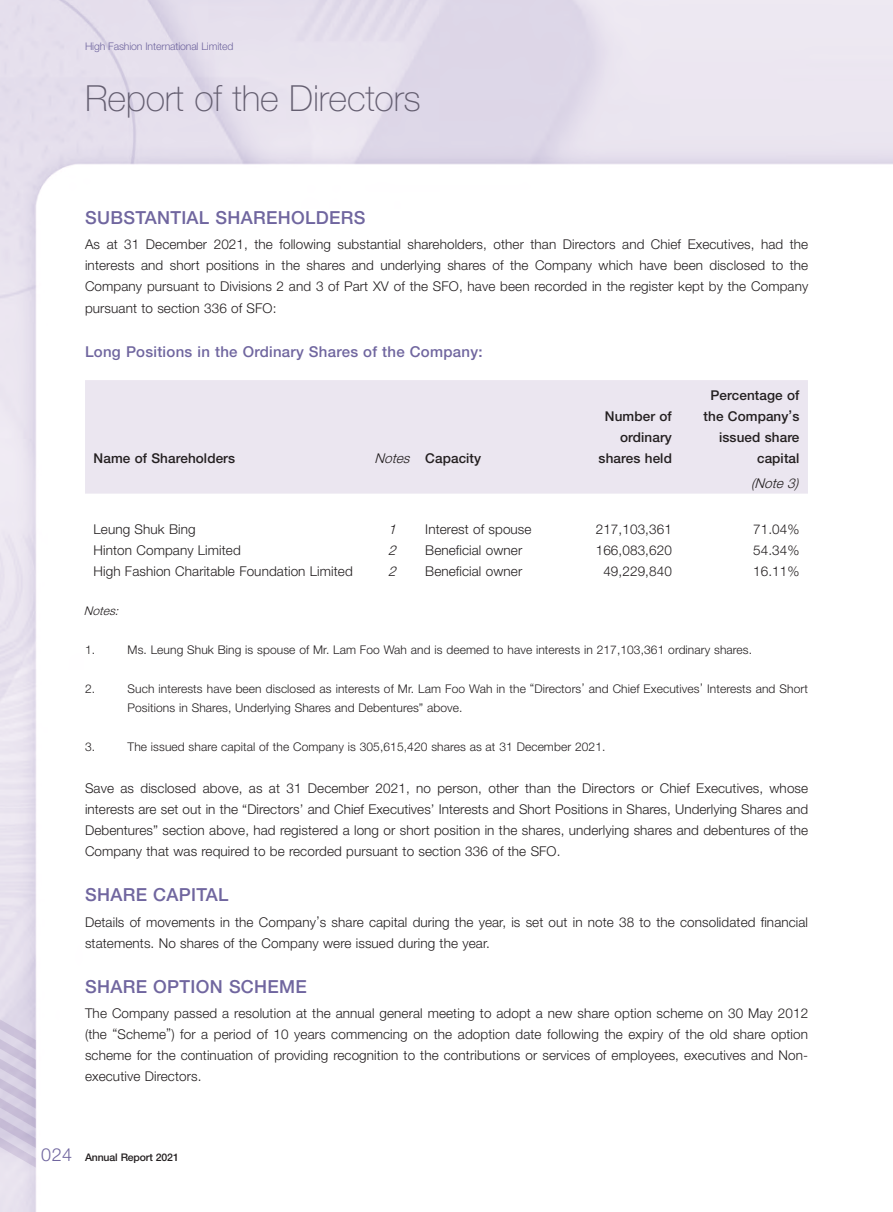
<style>
.page{position:relative;width:893px;height:1212px;background:#fff}
.page>*{position:absolute;margin:0;border:0;box-sizing:border-box;transform-origin:0 0}
.t1{font:100 36px "Helvetica Neue LT Std";letter-spacing:-.005em;color:#645e70}
.Heading_1{font:500 18px "Helvetica Neue LT Std";letter-spacing:.02em;color:#70669f}
.Heading_2{font:500 15px "Helvetica Neue LT Std";letter-spacing:.02em;color:#70669f}
.Body_Text{font:300 13.5px/21px "Helvetica Neue LT Std";letter-spacing:.01em;color:#231f20;text-align:justify}
.Body_Text-2{font:500 13.5px "Helvetica Neue LT Std";letter-spacing:.01em;color:#231f20}
.Body_Text-3{font:italic 300 13.5px "Helvetica Neue LT Std";color:#231f20}
.Notes{font:300 12px/19.5px "Helvetica Neue LT Std";letter-spacing:.01em;color:#231f20}
.Notes-2{font:italic 300 12px "Helvetica Neue LT Std";color:#231f20}
.t2{font:300 10.5px "Helvetica Neue LT Std";letter-spacing:-.015em;color:#70669f}
.t3{font:500 10.5px "Helvetica Neue LT Std";letter-spacing:-.015em;color:#231f20}
.s1{font-weight:300;font-size:18px;color:#70669f}
</style>
<div class="page">
<img style="left:0;top:0;width:893px;height:1212px">
<svg style="left:0;top:998px;width:36px;height:170px;background:#d3cbdf"></svg>
<div style="left:85px;top:380px;width:723px;height:114px;background:#ebe6f0"></div>
<p class="t2" style="left:85px;top:40px;width:150px">High Fashion International Limited</p>
<h1 class="t1" style="left:85px;top:78px;width:337px">Report of the Directors</h1>
<p class="Heading_1" style="left:85px;top:207px;width:282px">SUBSTANTIAL SHAREHOLDERS</p>
<p class="Body_Text" style="left:85px;top:234px;width:725px">As at 31 December 2021, the following substantial shareholders, other than Directors and Chief Executives, had the interests and short positions in the shares and underlying shares of the Company which have been disclosed to the Company pursuant to Divisions 2 and 3 of Part XV of the SFO, have been recorded in the register kept by the Company pursuant to section 336 of SFO:</p>
<p class="Heading_2" style="left:85px;top:343px;width:399px">Long Positions in the Ordinary Shares of the Company:</p>
<p class="Body_Text-2" style="left:94px;top:450px;width:143px">Name of Shareholders</p>
<p class="Body_Text-3" style="left:374px;top:449px;width:41px">Notes</p>
<p class="Body_Text-2" style="left:425px;top:450px;width:58px">Capacity</p>
<p class="Body_Text-2" style="left:605px;top:408px;width:69px">Number of</p>
<p class="Body_Text-2" style="left:620px;top:429px;width:53px">ordinary</p>
<p class="Body_Text-2" style="left:599px;top:450px;width:75px">shares held</p>
<p class="Body_Text-2" style="left:710px;top:387px;width:90px">Percentage of</p>
<p class="Body_Text-2" style="left:703px;top:408px;width:97px">the Company’s</p>
<p class="Body_Text-2" style="left:719px;top:429px;width:82px">issued share</p>
<p class="Body_Text-2" style="left:757px;top:450px;width:44px">capital</p>
<p class="Body_Text-3" style="left:751px;top:475px;width:49px">(Note3)</p>
<p class="Body_Text" style="left:94px;top:518px;width:104px">Leung Shuk Bing</p>
<p class="Body_Text-3" style="left:388px;top:521px;width:13px">1</p>
<p class="Body_Text" style="left:425px;top:518px;width:108px">Interest of spouse</p>
<p class="Body_Text" style="left:596px;top:518px;width:78px">217,103,361</p>
<p class="Body_Text" style="left:753px;top:518px;width:48px">71.04%</p>
<p class="Body_Text" style="left:94px;top:539px;width:149px">Hinton Company Limited</p>
<p class="Body_Text-3" style="left:388px;top:542px;width:13px">2</p>
<p class="Body_Text" style="left:425px;top:539px;width:99px">Beneficial owner</p>
<p class="Body_Text" style="left:596px;top:539px;width:78px">166,083,620</p>
<p class="Body_Text" style="left:753px;top:539px;width:48px">54.34%</p>
<p class="Body_Text" style="left:94px;top:560px;width:261px">High Fashion Charitable Foundation Limited</p>
<p class="Body_Text-3" style="left:388px;top:563px;width:13px">2</p>
<p class="Body_Text" style="left:425px;top:560px;width:99px">Beneficial owner</p>
<p class="Body_Text" style="left:603px;top:560px;width:70px">49,229,840</p>
<p class="Body_Text" style="left:753px;top:560px;width:48px">16.11%</p>
<p class="Notes-2" style="left:84px;top:603px;width:40px">Notes:</p>
<p class="Notes" style="left:85px;top:640px;width:12px">1.</p>
<p class="Notes" style="left:128px;top:640px;width:626px">Ms. Leung Shuk Bing is spouse of Mr. Lam Foo Wah and is deemed to have interests in 217,103,361 ordinary shares.</p>
<p class="Notes" style="left:85px;top:679px;width:12px">2.</p>
<p class="Notes" style="left:128px;top:679px;width:682px">Such interests have been disclosed as interests of Mr. Lam Foo Wah in the “Directors’ and Chief Executives’ Interests and Short<br>Positions in Shares, Underlying Shares and Debentures” above.</p>
<p class="Notes" style="left:85px;top:737px;width:12px">3.</p>
<p class="Notes" style="left:128px;top:737px;width:479px">The issued share capital of the Company is 305,615,420 shares as at 31 December 2021.</p>
<p class="Body_Text" style="left:85px;top:778px;width:725px">Save as disclosed above, as at 31 December 2021, no person, other than the Directors or Chief Executives, whose interests are set out in the “Directors’ and Chief Executives’ Interests and Short Positions in Shares, Underlying Shares and Debentures” section above, had registered a long or short position in the shares, underlying shares and debentures of the Company that was required to be recorded pursuant to section 336 of the SFO.</p>
<p class="Heading_1" style="left:85px;top:884px;width:145px">SHARE CAPITAL</p>
<p class="Body_Text" style="left:85px;top:911px;width:725px">Details of movements in the Company’s share capital during the year, is set out in note 38 to the consolidated financial statements. No shares of the Company were issued during the year.</p>
<p class="Heading_1" style="left:85px;top:975px;width:223px">SHARE OPTION SCHEME</p>
<p class="Body_Text" style="left:85px;top:1002px;width:725px">The Company passed a resolution at the annual general meeting to adopt a new share option scheme on 30 May 2012 (the “Scheme”) for a period of 10 years commencing on the adoption date following the expiry of the old share option scheme for the continuation of providing recognition to the contributions or services of employees, executives and Non&shy;executive Directors.</p>
<p class="t3" style="left:41px;top:1151px;width:139px"><span class="s1">024</span> Annual Report 2021</p>
</div>
